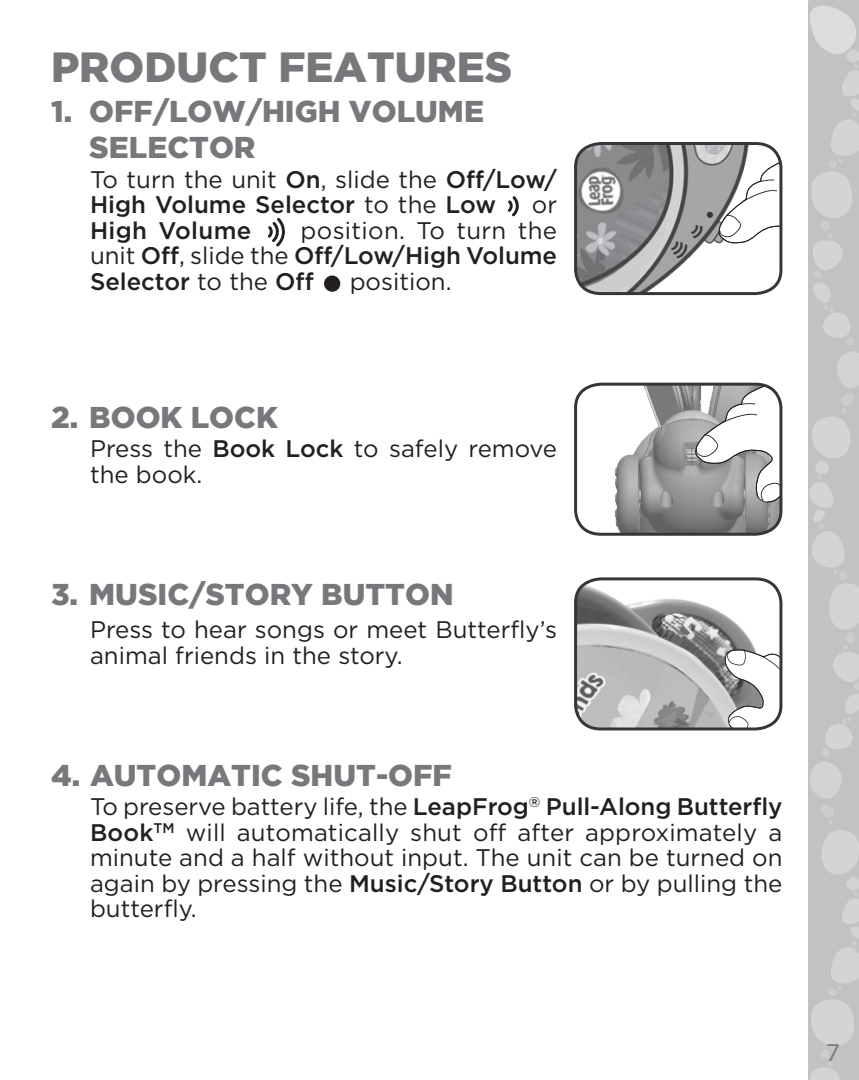
<style>
.page{position:relative;width:859px;height:1080px;background:#fff}
.page>*{position:absolute;margin:0;border:0;box-sizing:border-box;transform-origin:0 0}
.t1{font:900 42px "Gotham";color:#76787b}
.t2{font:900 30px/36px "Gotham";color:#76787b}
.t3{font:24px/25.5px "Gotham HTF";color:#231f20;text-align:justify}
.t4{font:500 24px/25.5px "Gotham HTF";color:#231f20}
.t5{font:24px "Gotham HTF";color:#76787b}
.s1{font-weight:400}
.s2{font-weight:500}
</style>
<div class="page">
<svg style="left:808px;top:0;width:51px;height:1080px;background:#c7c8ca"></svg>
<img style="left:576px;top:385px;width:205px;height:147px">
<svg style="left:695px;top:384px;width:86px;height:119px"></svg>
<div style="left:574px;top:383px;width:208px;height:153px;border:3px solid #231f20;border-radius:25px"></div>
<img style="left:576px;top:144px;width:205px;height:150px">
<svg style="left:718px;top:159px;width:60px;height:118px"></svg>
<div style="left:574px;top:142px;width:208px;height:153px;border:3px solid #231f20;border-radius:25px"></div>
<img style="left:576px;top:581px;width:205px;height:148px">
<svg style="left:724px;top:649px;width:58px;height:80px"></svg>
<div style="left:574px;top:577px;width:208px;height:153px;border:3px solid #231f20;border-radius:25px"></div>
<svg style="left:508px;top:196px;width:11px;height:20px"></svg>
<svg style="left:268px;top:218px;width:17px;height:29px"></svg>
<div style="left:324px;top:276px;width:16px;height:16px;background:#231f20;border-radius:50%"></div>
<h1 class="t1" style="left:51px;top:43px;width:463px">PRODUCT FEATURES</h1>
<p class="t2" style="left:89px;top:93px;width:396px;text-indent:-38px">1. OFF/LOW/HIGH VOLUME<br>SELECTOR</p>
<p class="t4" style="left:90px;top:166px;width:469px"><span class="s1">To turn the unit</span> On<span class="s1">, slide the</span> Off/Low/<br>High Volume Selector <span class="s1">to the</span> Low</p>
<p class="t3" style="left:532px;top:192px;width:27px">or</p>
<p class="t4" style="left:90px;top:217px;width:163px">High Volume</p>
<p class="t3" style="left:90px;top:217px;width:469px;text-indent:211px">position. To turn the unit <span class="s2">Off</span>, slide the <span class="s2">Off/Low/High Volume Selector</span> to the <span class="s2">Off</span></p>
<p class="t3" style="left:350px;top:268px;width:103px">position.</p>
<p class="t2" style="left:51px;top:398px;width:228px">2. BOOK LOCK</p>
<p class="t3" style="left:90px;top:436px;width:468px">Press the <span class="s2">Book Lock</span> to safely remove the book.</p>
<p class="t2" style="left:51px;top:576px;width:404px">3. MUSIC/STORY BUTTON</p>
<p class="t3" style="left:90px;top:617px;width:468px">Press to hear songs or meet Butterfly’s animal friends in the story.</p>
<p class="t2" style="left:51px;top:757px;width:403px">4. AUTOMATIC SHUT-OFF</p>
<p class="t3" style="left:90px;top:793px;width:694px">To preserve battery life, the <span class="s2">LeapFrog</span><sup>®</sup> <span class="s2">Pull-Along Butterfly Book</span><sup>TM</sup> will automatically shut off after approximately a minute and a half without input. The unit can be turned on again by pressing the <span class="s2">Music/Story Button</span> or by pulling the butterfly.</p>
<p class="t5" style="left:826px;top:1039px;width:16px">7</p>
</div>
